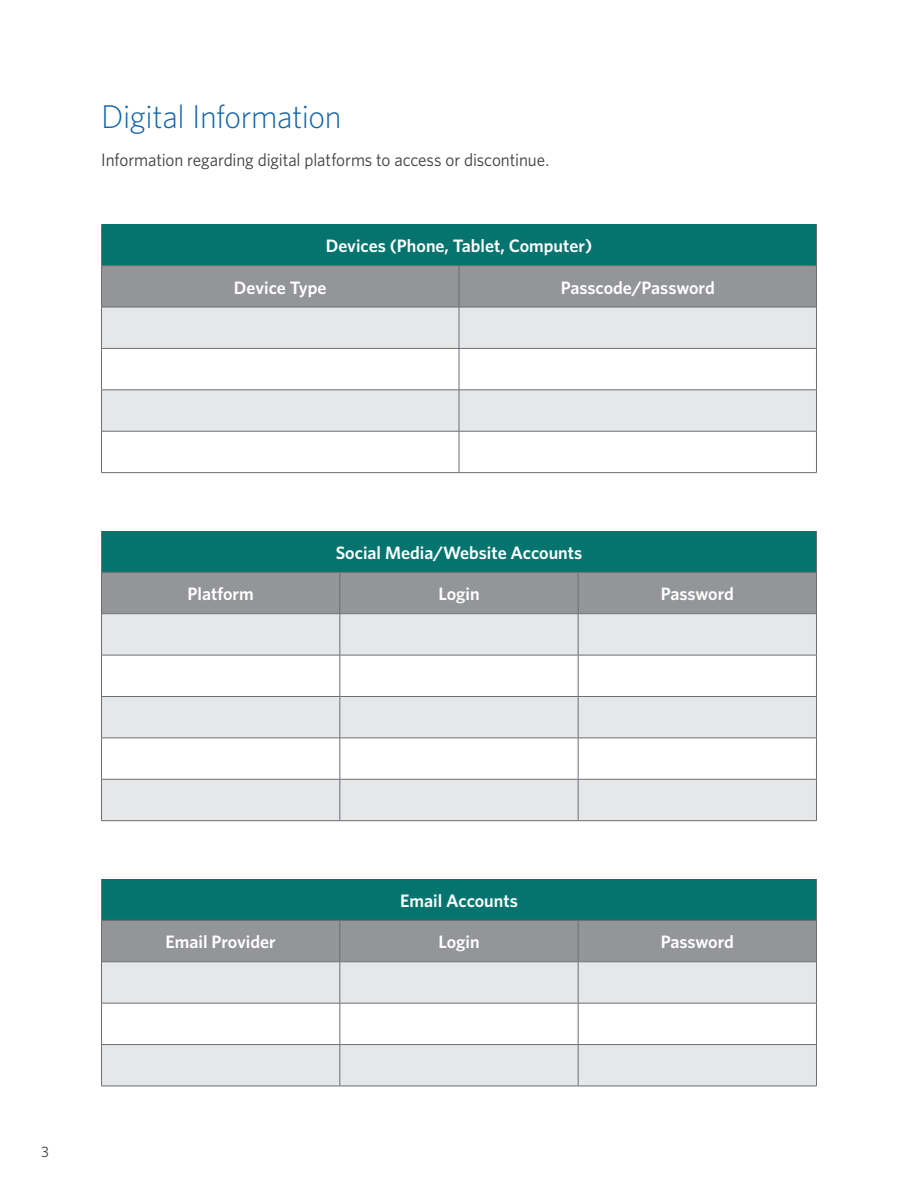
<style>
.page{position:relative;width:918px;height:1188px;background:#fff}
.page>*{position:absolute;margin:0;border:0;box-sizing:border-box;transform-origin:0 0}
._1_Section_Header{font:300 33px "Whitney";letter-spacing:-.015em;color:#1364a9}
.t1{font:600 18px "Whitney";color:#fff}
._1_Body_Text_left{font:18px "Whitney";letter-spacing:-.005em;color:#3e3e3f;scale:.95 1}
.t2{font:15px "Whitney";color:#3e3e3f}
</style>
<div class="page">
<div style="left:102px;top:879px;width:714px;height:41px;background:#05746e"></div>
<div style="left:102px;top:921px;width:714px;height:41px;background:#939598"></div>
<div style="left:102px;top:963px;width:714px;height:123px;background:#e6e7e9"></div>
<svg style="left:102px;top:1004px;width:714px;height:40px"></svg>
<hr style="left:101px;top:921px;width:1px;height:41px;background:#6c6d70">
<hr style="left:340px;top:921px;width:1px;height:41px;background:#6c6d70">
<hr style="left:578px;top:921px;width:1px;height:41px;background:#6c6d70">
<hr style="left:816px;top:921px;width:1px;height:41px;background:#6c6d70">
<hr style="left:101px;top:962px;width:239px;height:1px;background:#6c6d70">
<hr style="left:101px;top:962px;width:1px;height:41px;background:#6c6d70">
<hr style="left:340px;top:962px;width:238px;height:1px;background:#6c6d70">
<hr style="left:340px;top:962px;width:1px;height:41px;background:#6c6d70">
<hr style="left:578px;top:962px;width:239px;height:1px;background:#6c6d70">
<hr style="left:578px;top:962px;width:1px;height:41px;background:#6c6d70">
<hr style="left:816px;top:962px;width:1px;height:41px;background:#6c6d70">
<hr style="left:101px;top:879px;width:1px;height:41px;background:#6c6d70">
<hr style="left:816px;top:879px;width:1px;height:41px;background:#6c6d70">
<hr style="left:101px;top:920px;width:239px;height:1px;background:#6c6d70">
<hr style="left:340px;top:920px;width:238px;height:1px;background:#6c6d70">
<hr style="left:578px;top:920px;width:239px;height:1px;background:#6c6d70">
<hr style="left:101px;top:1003px;width:239px;height:1px;background:#6c6d70">
<hr style="left:101px;top:1003px;width:1px;height:41px;background:#6c6d70">
<hr style="left:340px;top:1003px;width:238px;height:1px;background:#6c6d70">
<hr style="left:340px;top:1003px;width:1px;height:41px;background:#6c6d70">
<hr style="left:578px;top:1003px;width:239px;height:1px;background:#6c6d70">
<hr style="left:578px;top:1003px;width:1px;height:41px;background:#6c6d70">
<hr style="left:816px;top:1003px;width:1px;height:41px;background:#6c6d70">
<hr style="left:101px;top:1044px;width:239px;height:1px;background:#6c6d70">
<hr style="left:101px;top:1045px;width:1px;height:41px;background:#6c6d70">
<hr style="left:101px;top:1086px;width:239px;height:1px;background:#6c6d70">
<hr style="left:340px;top:1044px;width:238px;height:1px;background:#6c6d70">
<hr style="left:340px;top:1045px;width:1px;height:41px;background:#6c6d70">
<hr style="left:340px;top:1086px;width:238px;height:1px;background:#6c6d70">
<hr style="left:578px;top:1044px;width:239px;height:1px;background:#6c6d70">
<hr style="left:578px;top:1045px;width:1px;height:41px;background:#6c6d70">
<hr style="left:816px;top:1045px;width:1px;height:41px;background:#6c6d70">
<hr style="left:578px;top:1086px;width:239px;height:1px;background:#6c6d70">
<div style="left:102px;top:224px;width:714px;height:42px;background:#05746e"></div>
<div style="left:102px;top:266px;width:714px;height:41px;background:#939598"></div>
<div style="left:102px;top:308px;width:714px;height:40px;background:#e6e7e9"></div>
<svg style="left:102px;top:349px;width:714px;height:123px"></svg>
<hr style="left:101px;top:266px;width:1px;height:41px;background:#6c6d70">
<hr style="left:459px;top:266px;width:1px;height:41px;background:#6c6d70">
<hr style="left:816px;top:266px;width:1px;height:41px;background:#6c6d70">
<hr style="left:459px;top:307px;width:358px;height:1px;background:#6c6d70">
<hr style="left:459px;top:307px;width:1px;height:41px;background:#6c6d70">
<hr style="left:816px;top:307px;width:1px;height:41px;background:#6c6d70">
<hr style="left:101px;top:224px;width:1px;height:41px;background:#6c6d70">
<hr style="left:816px;top:224px;width:1px;height:41px;background:#6c6d70">
<hr style="left:101px;top:265px;width:358px;height:1px;background:#6c6d70">
<hr style="left:459px;top:265px;width:358px;height:1px;background:#6c6d70">
<hr style="left:459px;top:348px;width:358px;height:1px;background:#6c6d70">
<hr style="left:459px;top:349px;width:1px;height:41px;background:#6c6d70">
<hr style="left:816px;top:349px;width:1px;height:41px;background:#6c6d70">
<hr style="left:459px;top:390px;width:358px;height:1px;background:#6c6d70">
<hr style="left:459px;top:390px;width:1px;height:41px;background:#6c6d70">
<hr style="left:816px;top:390px;width:1px;height:41px;background:#6c6d70">
<hr style="left:101px;top:307px;width:358px;height:1px;background:#6c6d70">
<hr style="left:101px;top:307px;width:1px;height:41px;background:#6c6d70">
<hr style="left:101px;top:348px;width:358px;height:1px;background:#6c6d70">
<hr style="left:101px;top:349px;width:1px;height:41px;background:#6c6d70">
<hr style="left:101px;top:390px;width:358px;height:1px;background:#6c6d70">
<hr style="left:101px;top:390px;width:1px;height:41px;background:#6c6d70">
<hr style="left:101px;top:431px;width:358px;height:1px;background:#6c6d70">
<hr style="left:101px;top:431px;width:1px;height:41px;background:#6c6d70">
<hr style="left:101px;top:472px;width:358px;height:1px;background:#6c6d70">
<hr style="left:459px;top:431px;width:358px;height:1px;background:#6c6d70">
<hr style="left:459px;top:431px;width:1px;height:41px;background:#6c6d70">
<hr style="left:816px;top:431px;width:1px;height:41px;background:#6c6d70">
<hr style="left:459px;top:472px;width:358px;height:1px;background:#6c6d70">
<div style="left:102px;top:531px;width:714px;height:41px;background:#05746e"></div>
<div style="left:102px;top:573px;width:714px;height:40px;background:#939598"></div>
<div style="left:102px;top:614px;width:714px;height:206px;background:#e6e7e9"></div>
<svg style="left:102px;top:656px;width:714px;height:123px"></svg>
<hr style="left:101px;top:573px;width:1px;height:40px;background:#6c6d70">
<hr style="left:340px;top:573px;width:1px;height:40px;background:#6c6d70">
<hr style="left:578px;top:573px;width:1px;height:40px;background:#6c6d70">
<hr style="left:816px;top:573px;width:1px;height:40px;background:#6c6d70">
<hr style="left:101px;top:531px;width:1px;height:41px;background:#6c6d70">
<hr style="left:816px;top:531px;width:1px;height:41px;background:#6c6d70">
<hr style="left:101px;top:572px;width:239px;height:1px;background:#6c6d70">
<hr style="left:340px;top:572px;width:238px;height:1px;background:#6c6d70">
<hr style="left:578px;top:572px;width:239px;height:1px;background:#6c6d70">
<hr style="left:101px;top:613px;width:239px;height:1px;background:#6c6d70">
<hr style="left:101px;top:614px;width:1px;height:41px;background:#6c6d70">
<hr style="left:340px;top:613px;width:238px;height:1px;background:#6c6d70">
<hr style="left:340px;top:614px;width:1px;height:41px;background:#6c6d70">
<hr style="left:578px;top:613px;width:239px;height:1px;background:#6c6d70">
<hr style="left:578px;top:614px;width:1px;height:41px;background:#6c6d70">
<hr style="left:816px;top:614px;width:1px;height:41px;background:#6c6d70">
<hr style="left:101px;top:655px;width:239px;height:1px;background:#6c6d70">
<hr style="left:101px;top:655px;width:1px;height:41px;background:#6c6d70">
<hr style="left:340px;top:655px;width:238px;height:1px;background:#6c6d70">
<hr style="left:340px;top:655px;width:1px;height:41px;background:#6c6d70">
<hr style="left:578px;top:655px;width:239px;height:1px;background:#6c6d70">
<hr style="left:578px;top:655px;width:1px;height:41px;background:#6c6d70">
<hr style="left:816px;top:655px;width:1px;height:41px;background:#6c6d70">
<hr style="left:101px;top:696px;width:239px;height:1px;background:#6c6d70">
<hr style="left:101px;top:697px;width:1px;height:41px;background:#6c6d70">
<hr style="left:340px;top:696px;width:238px;height:1px;background:#6c6d70">
<hr style="left:340px;top:697px;width:1px;height:41px;background:#6c6d70">
<hr style="left:578px;top:696px;width:239px;height:1px;background:#6c6d70">
<hr style="left:578px;top:697px;width:1px;height:41px;background:#6c6d70">
<hr style="left:816px;top:697px;width:1px;height:41px;background:#6c6d70">
<hr style="left:101px;top:738px;width:239px;height:1px;background:#6c6d70">
<hr style="left:101px;top:738px;width:1px;height:41px;background:#6c6d70">
<hr style="left:340px;top:738px;width:238px;height:1px;background:#6c6d70">
<hr style="left:340px;top:738px;width:1px;height:41px;background:#6c6d70">
<hr style="left:578px;top:738px;width:239px;height:1px;background:#6c6d70">
<hr style="left:578px;top:738px;width:1px;height:41px;background:#6c6d70">
<hr style="left:816px;top:738px;width:1px;height:41px;background:#6c6d70">
<hr style="left:101px;top:779px;width:239px;height:1px;background:#6c6d70">
<hr style="left:101px;top:780px;width:1px;height:40px;background:#6c6d70">
<hr style="left:101px;top:820px;width:239px;height:1px;background:#6c6d70">
<hr style="left:340px;top:779px;width:238px;height:1px;background:#6c6d70">
<hr style="left:340px;top:780px;width:1px;height:40px;background:#6c6d70">
<hr style="left:340px;top:820px;width:238px;height:1px;background:#6c6d70">
<hr style="left:578px;top:779px;width:239px;height:1px;background:#6c6d70">
<hr style="left:578px;top:780px;width:1px;height:40px;background:#6c6d70">
<hr style="left:816px;top:780px;width:1px;height:40px;background:#6c6d70">
<hr style="left:578px;top:820px;width:239px;height:1px;background:#6c6d70">
<p class="_1_Section_Header" style="left:101px;top:94px;width:242px">Digital Information</p>
<p class="_1_Body_Text_left" style="left:101px;top:148px;width:473px">Information regarding digital platforms to access or discontinue.</p>
<p class="t1" style="left:326px;top:234px;width:268px">Devices (Phone, Tablet, Computer)</p>
<p class="t1" style="left:234px;top:275px;width:94px">Device Type</p>
<p class="t1" style="left:561px;top:275px;width:156px">Passcode/Password</p>
<p class="t1" style="left:336px;top:541px;width:248px">Social Media/Website Accounts</p>
<p class="t1" style="left:188px;top:582px;width:68px">Platform</p>
<p class="t1" style="left:438px;top:582px;width:43px">Login</p>
<p class="t1" style="left:661px;top:582px;width:75px">Password</p>
<p class="t2" style="left:41px;top:1142px;width:9px">3</p>
<p class="t1" style="left:400px;top:889px;width:119px">Email Accounts</p>
<p class="t1" style="left:166px;top:930px;width:112px">Email Provider</p>
<p class="t1" style="left:438px;top:930px;width:43px">Login</p>
<p class="t1" style="left:661px;top:930px;width:75px">Password</p>
</div>
